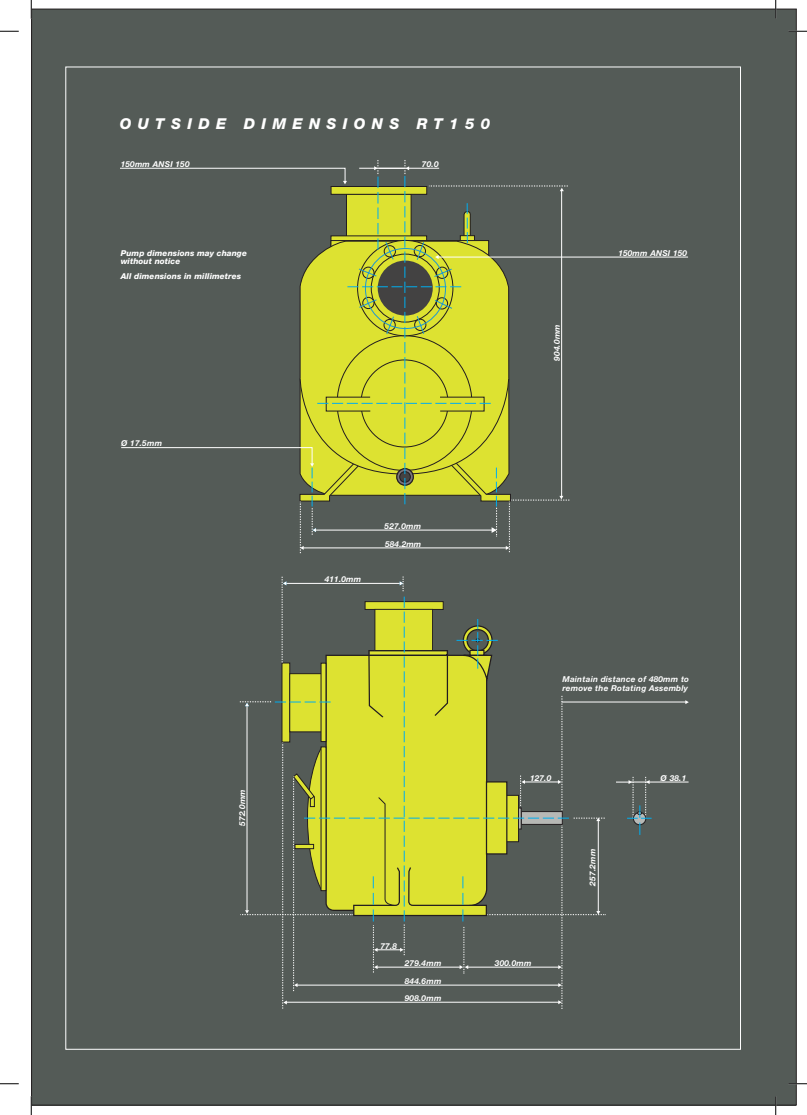
<style>
.page{position:relative;width:807px;height:1115px;background:#fff}
.page>*{position:absolute;margin:0;border:0;box-sizing:border-box;transform-origin:0 0}
.t1{font:italic 800 15px "Helvetica Neue";letter-spacing:.42em;color:#fff}
.t2{font:italic 700 8.12px/8.8px "Helvetica Neue";letter-spacing:.03em;color:#fff}
.t3{font:italic 800 8.12px/8.8px "Helvetica Neue";letter-spacing:.01em;color:#fff}
</style>
<div class="page">
<div style="left:32px;top:9px;width:764px;height:1096px;background:#545b57"></div>
<hr style="left:630px;top:782px;width:58px;height:1px;background:#fff">
<svg style="left:616px;top:777px;width:35px;height:58px"></svg>
<svg style="left:240px;top:576px;width:366px;height:530px"></svg>
<hr style="left:438px;top:257px;width:250px;height:1px;background:#fff">
<svg style="left:120px;top:160px;width:449px;height:393px"></svg>
<hr style="left:561px;top:702px;width:125px;height:1px;background:#fff">
<svg style="left:0;top:31px;width:19px;height:1px"></svg>
<svg style="left:788px;top:31px;width:19px;height:1px"></svg>
<svg style="left:0;top:1083px;width:19px;height:1px"></svg>
<svg style="left:788px;top:1083px;width:19px;height:1px"></svg>
<svg style="left:31px;top:0;width:1px;height:19px"></svg>
<svg style="left:31px;top:1096px;width:1px;height:19px"></svg>
<svg style="left:775px;top:0;width:1px;height:19px"></svg>
<svg style="left:775px;top:1096px;width:1px;height:19px"></svg>
<h1 class="t1" style="left:120px;top:118px;width:372px">OUTSIDE DIMENSIONS RT150</h1>
<p class="t2" style="left:121px;top:160px;width:70px">150mm ANSI 150</p>
<p class="t2" style="left:422px;top:160px;width:18px">70.0</p>
<p class="t3" style="left:121px;top:249px;width:128px">Pump dimensions may change without notice</p>
<p class="t3" style="left:121px;top:273px;width:122px">All dimensions in millimetres</p>
<p class="t2" style="left:121px;top:440px;width:42px">Ø 17.5mm</p>
<p class="t2" style="left:325px;top:576px;width:38px">411.0mm</p>
<p class="t2" style="left:384px;top:522px;width:38px">527.0mm</p>
<p class="t2" style="left:385px;top:540px;width:38px">584.2mm</p>
<p class="t2" style="left:238px;top:826px;width:38px;rotate:-90deg">572.0mm</p>
<p class="t2" style="left:380px;top:942px;width:18px">77.8</p>
<p class="t2" style="left:553px;top:361px;width:38px;rotate:-90deg">904.0mm</p>
<p class="t2" style="left:618px;top:249px;width:70px">150mm ANSI 150</p>
<p class="t2" style="left:562px;top:676px;width:128px">Maintain distance of 480mm to remove the Rotating Assembly</p>
<p class="t2" style="left:530px;top:774px;width:23px">127.0</p>
<p class="t2" style="left:589px;top:886px;width:38px;rotate:-90deg">257.2mm</p>
<p class="t2" style="left:660px;top:774px;width:27px">Ø 38.1</p>
<p class="t2" style="left:405px;top:959px;width:38px">279.4mm</p>
<p class="t2" style="left:495px;top:959px;width:38px">300.0mm</p>
<p class="t2" style="left:405px;top:973px;width:38px;line-height:17.1px">844.6mm<br>908.0mm</p>
</div>
